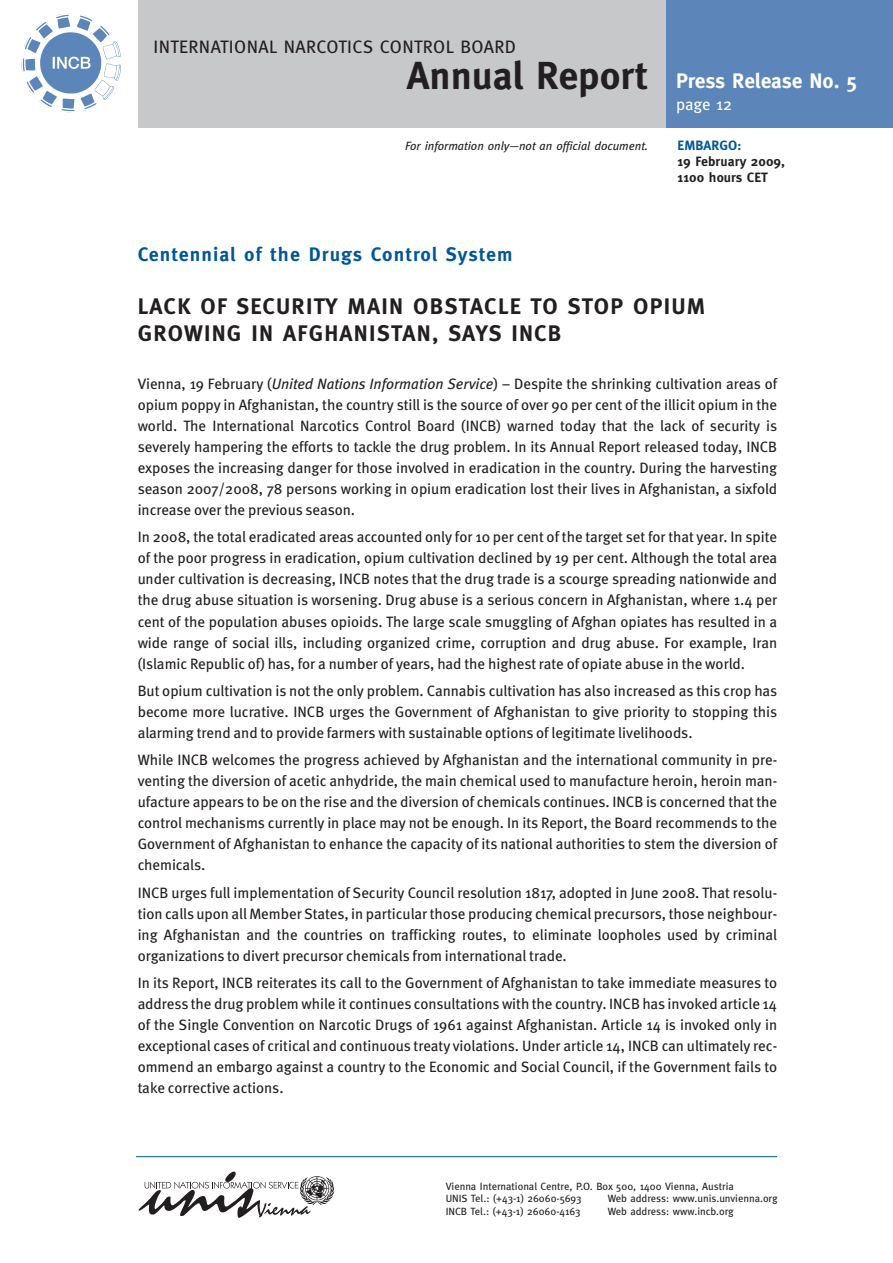
<style>
.page{position:relative;width:893px;height:1263px;background:#fff}
.page>*{position:absolute;margin:0;border:0;box-sizing:border-box;transform-origin:0 0}
.t1{font:700 39px "Meta";color:#231f20}
.t2{font:700 22.5px/27px "Meta";letter-spacing:.055em;color:#231f20}
.t3{font:700 21px "Meta";letter-spacing:-.005em;color:#fff}
.t4{font:700 19.5px "Meta";letter-spacing:.055em;color:#005898}
.t5{font:18px "Meta";letter-spacing:.02em;color:#231f20}
.t6{font:16.5px "Meta";letter-spacing:-.005em;color:#fff}
.t7{font:15px/21px "Meta";color:#231f20;text-align:justify}
.t8{font:700 13.5px/16.2px "Meta";letter-spacing:.005em;color:#231f20}
.t9{font:700 13.5px "Meta";letter-spacing:.005em;color:#005898}
.t10{font:italic 12px "Meta";color:#231f20}
.t11{font:10.5px/12.6px "Meta";color:#231f20}
.s1{font-style:italic}
</style>
<div class="page">
<div style="left:138px;top:0;width:755px;height:128px;background:#c7c8ca"></div>
<img style="left:21px;top:13px;width:99px;height:100px">
<div style="left:666px;top:0;width:227px;height:128px;background:#5c86b9"></div>
<svg style="left:138px;top:1171px;width:196px;height:47px"></svg>
<hr style="left:136px;top:1156px;width:641px;height:1px;background:#005898">
<p class="t5" style="left:153px;top:41px;width:364px">INTERNATIONAL NARCOTICS CONTROL BOARD</p>
<h1 class="t1" style="left:407px;top:62px;width:243px">Annual Report</h1>
<h3 class="t3" style="left:676px;top:74px;width:183px">Press Release No. 5</h3>
<p class="t6" style="left:676px;top:99px;width:57px">page 12</p>
<p class="t10" style="left:405px;top:141px;width:245px">For information only—not an official document.</p>
<p class="t9" style="left:678px;top:140px;width:65px">EMBARGO:</p>
<p class="t8" style="left:678px;top:154px;width:109px">19 February 2009,<br>1100 hours CET</p>
<h3 class="t4" style="left:138px;top:248px;width:376px">Centennial of the Drugs Control System</h3>
<h2 class="t2" style="left:138px;top:295px;width:569px">LACK OF SECURITY MAIN OBSTACLE TO STOP OPIUM<br>GROWING IN AFGHANISTAN, SAYS INCB</h2>
<p class="t7" style="left:138px;top:375px;width:641px">Vienna, 19 February (<span class="s1">United Nations Information Service</span>) – Despite the shrinking cultivation areas of opium poppy in Afghanistan, the country still is the source of over 90 per cent of the illicit opium in the world. The International Narcotics Control Board (INCB) warned today that the lack of security is severely hampering the efforts to tackle the drug problem. In its Annual Report released today, INCB exposes the increasing danger for those involved in eradication in the country. During the harvesting season 2007/2008, 78 persons working in opium eradication lost their lives in Afghanistan, a sixfold increase over the previous season.</p>
<p class="t7" style="left:138px;top:528px;width:641px">In 2008, the total eradicated areas accounted only for 10 per cent of the target set for that year. In spite of the poor progress in eradication, opium cultivation declined by 19 per cent. Although the total area under cultivation is decreasing, INCB notes that the drug trade is a scourge spreading nationwide and the drug abuse situation is worsening. Drug abuse is a serious concern in Afghanistan, where 1.4 per cent of the population abuses opioids. The large scale smuggling of Afghan opiates has resulted in a wide range of social ills, including organized crime, corruption and drug abuse. For example, Iran (Islamic Republic of) has, for a number of years, had the highest rate of opiate abuse in the world.</p>
<p class="t7" style="left:138px;top:682px;width:641px">But opium cultivation is not the only problem. Cannabis cultivation has also increased as this crop has become more lucrative. INCB urges the Government of Afghanistan to give priority to stopping this alarming trend and to provide farmers with sustainable options of legitimate livelihoods.</p>
<p class="t7" style="left:138px;top:751px;width:641px">While INCB welcomes the progress achieved by Afghanistan and the international community in pre&shy;venting the diversion of acetic anhydride, the main chemical used to manufacture heroin, heroin man&shy;ufacture appears to be on the rise and the diversion of chemicals continues. INCB is concerned that the control mechanisms currently in place may not be enough. In its Report, the Board recommends to the Government of Afghanistan to enhance the capacity of its national authorities to stem the diversion of chemicals.</p>
<p class="t7" style="left:138px;top:883px;width:641px">INCB urges full implementation of Security Council resolution 1817, adopted in June 2008. That resolu&shy;tion calls upon all MemberStates, in particular those producing chemical precursors, those neighbour&shy;ing Afghanistan and the countries on trafficking routes, to eliminate loopholes used by criminal organizations to divert precursor chemicals from international trade.</p>
<p class="t7" style="left:138px;top:974px;width:641px">In its Report, INCB reiterates its call to the Government of Afghanistan to take immediate measures to address the drug problem while it continues consultationswith the country. INCB has invoked article 14 of the Single Convention on Narcotic Drugs of 1961 against Afghanistan. Article 14 is invoked only in exceptional cases of critical and continuous treaty violations. Under article 14, INCB can ultimately rec&shy;ommend an embargo against a country to the Economic and Social Council, if the Government fails to take corrective actions.</p>
<p class="t11" style="left:446px;top:1181px;width:290px">Vienna International Centre, P.O. Box 500, 1400 Vienna, Austria<br>UNIS Tel.: (+43-1) 26060-5693</p>
<p class="t11" style="left:608px;top:1193px;width:171px">Web address: www.unis.unvienna.org</p>
<p class="t11" style="left:446px;top:1206px;width:136px">INCB Tel.: (+43-1) 26060-4163</p>
<p class="t11" style="left:608px;top:1206px;width:128px">Web address: www.incb.org</p>
</div>
